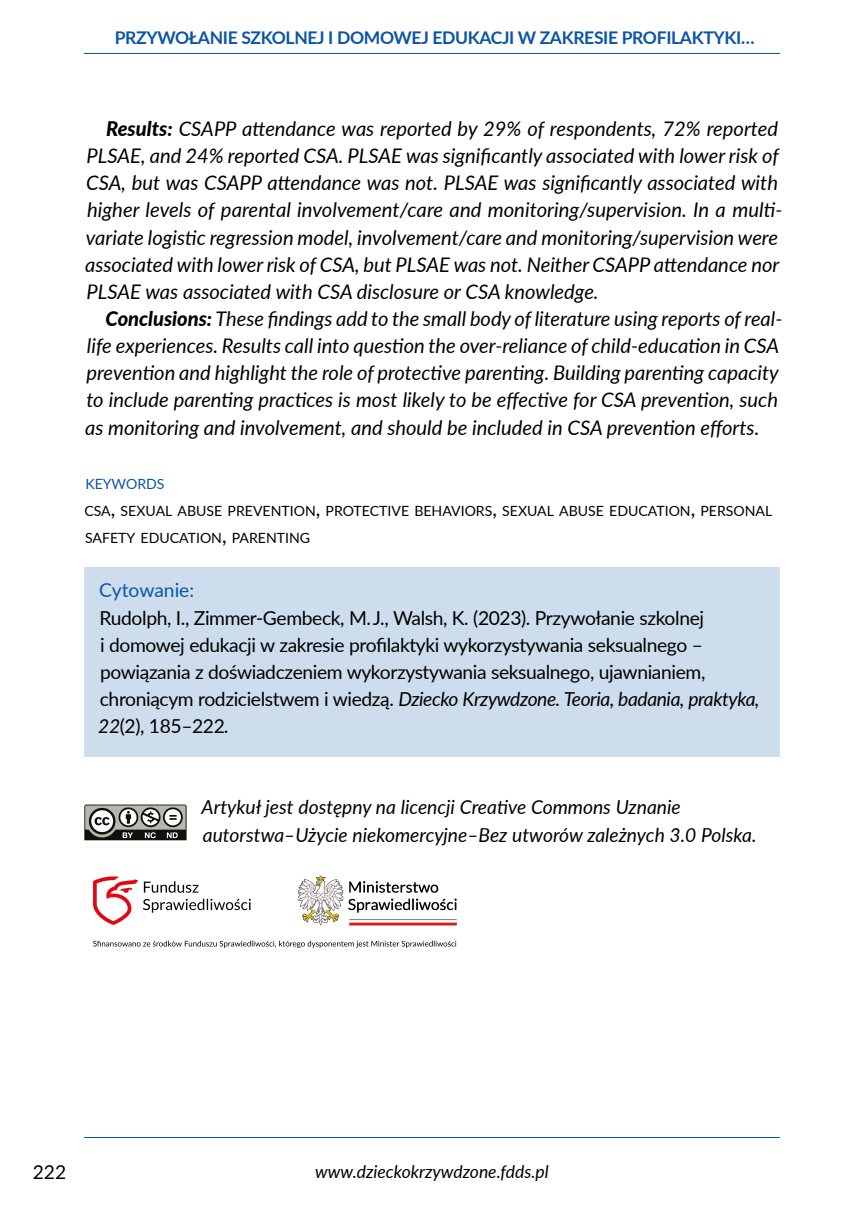
<style>
.page{position:relative;width:864px;height:1211px;background:#fff}
.page>*{position:absolute;margin:0;border:0;box-sizing:border-box;transform-origin:0 0}
.wstępniak_en{font:italic 20.12px/27.1px "Lato";color:#000}
.t1{font:19.25px/27.1px "Lato";letter-spacing:-.02em;color:#000}
.t2{font:italic 19.25px/27.1px "Lato";color:#000}
.t3{font:700 17.5px "Lato";letter-spacing:-.02em;color:#0a54a9}
.t4{font:italic 17.5px "Lato";color:#000}
.Słowa_kluczowe_en{font:14.17px/27.1px "Lato";color:#000}
.s1{font-weight:800}
.s2{color:#0a54a9}
.s3{font-size:20.12px}
.s4{font-style:italic}
</style>
<div class="page">
<hr style="left:84px;top:1136px;width:695px;height:1px;background:#0a54a9">
<hr style="left:84px;top:53px;width:695px;height:1px;background:#0a54a9">
<div style="left:84px;top:566px;width:695px;height:190px;background:#ceddee"></div>
<svg style="left:84px;top:804px;width:103px;height:37px"></svg>
<svg style="left:93px;top:940px;width:363px;height:7px"></svg>
<img style="left:297px;top:875px;width:160px;height:51px">
<svg style="left:93px;top:876px;width:158px;height:48px"></svg>
<p class="t3" style="left:115px;top:25px;width:641px">PRZYWOŁANIE SZKOLNEJ I DOMOWEJ EDUKACJI W ZAKRESIE PROFILAKTYKI…</p>
<p class="wstępniak_en" style="left:85px;top:114px;width:698px;text-indent:21px"><span class="s1">Results:</span> CSAPP attendance was reported by 29% of respondents, 72% reported PLSAE, and 24% reported CSA. PLSAE was significantly associated with lower risk of CSA, but was CSAPP attendance was not. PLSAE was significantly associated with higher levels of parental involvement/care and monitoring/supervision. In a multi&shy;variate logistic regression model, involvement/care and monitoring/supervision were associated with lower risk of CSA, but PLSAE was not. Neither CSAPP attendance nor PLSAE was associated with CSA disclosure or CSA knowledge.</p>
<p class="wstępniak_en" style="left:85px;top:304px;width:698px;text-indent:21px"><span class="s1">Conclusions:</span> These findings add to the small body of literature using reports of real&shy;life experiences. Results call into question the over-reliance of child-education in CSA prevention and highlight the role of protective parenting. Building parenting capacity to include parenting practices is most likely to be effective for CSA prevention, such as monitoring and involvement, and should be included in CSA prevention efforts.</p>
<p class="Słowa_kluczowe_en" style="left:84px;top:469px;width:689px"><span class="s2">KEYWORDS<br></span>CSA<span class="s3">,</span> SEXUAL ABUSE PREVENTION<span class="s3">,</span> PROTECTIVE BEHAVIORS<span class="s3">,</span> SEXUAL ABUSE EDUCATION<span class="s3">,</span> PERSONAL<br>SAFETY EDUCATION<span class="s3">,</span> PARENTING</p>
<p class="t1" style="left:98px;top:576px;width:662px"><span class="s2">Cytowanie:<br></span>Rudolph, I., Zimmer-Gembeck, M. J., Walsh, K. (2023). Przywołanie szkolnej<br>i domowej edukacji w zakresie profilaktyki wykorzystywania seksualnego – powiązania z doświadczeniem wykorzystywania seksualnego, ujawnianiem, chroniącym rodzicielstwem i wiedzą. <span class="s4">Dziecko Krzywdzone. Teoria, badania, praktyka, 22</span>(2), 185–222<span class="s4">.</span></p>
<p class="t2" style="left:201px;top:793px;width:556px">Artykuł jest dostępny na licencji Creative Commons Uznanie autorstwa–Użycie niekomercyjne–Bez utworów zależnych 3.0 Polska.</p>
<p class="t1" style="left:33px;top:1157px;width:35px">222</p>
<p class="t4" style="left:315px;top:1159px;width:235px">www.dzieckokrzywdzone.fdds.pl</p>
</div>
